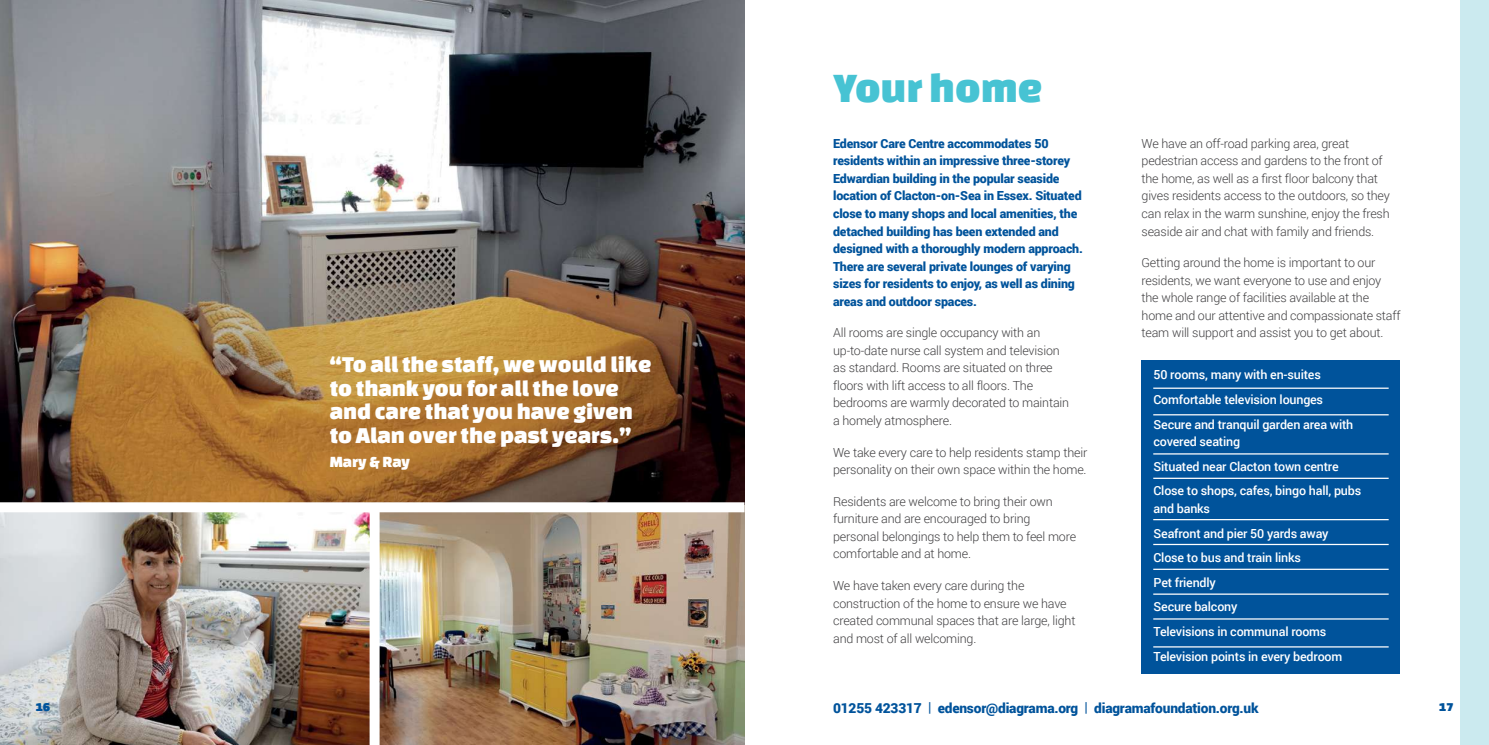
<style>
.page{position:relative;width:1489px;height:745px;background:#fff}
.page>*{position:absolute;margin:0;border:0;box-sizing:border-box;transform-origin:0 0}
.t1{font:43.38px "Changa One";color:#47c3d3}
.t2{font:23.62px/23.6px "Changa One";color:#fff}
.t3{font:16.25px "Changa One";color:#fff}
.t4{font:900 13.75px "Roboto";letter-spacing:-.015em;color:#00539b}
.t5{font:300 12.5px/17.5px "Roboto";letter-spacing:-.015em;color:#414042}
.t6{font:900 12.5px/17.5px "Roboto";letter-spacing:-.015em;color:#00539b}
.t7{font:500 12.5px/24.6px "Roboto";letter-spacing:-.015em;color:#fff}
.t8{font:12.5px "Changa One";color:#00539b}
.s1{font-weight:400}
</style>
<div class="page">
<img style="left:0;top:0;width:744px;height:502px">
<div style="left:1141px;top:360px;width:259px;height:313px;background:#00539b"></div>
<img style="left:0;top:512px;width:369px;height:232px">
<img style="left:379px;top:512px;width:365px;height:232px">
<hr style="left:1153px;top:387px;width:235px;height:1px;background:#fff">
<hr style="left:1153px;top:543px;width:235px;height:1px;background:#fff">
<hr style="left:1153px;top:414px;width:235px;height:1px;background:#fff">
<hr style="left:1153px;top:568px;width:235px;height:1px;background:#fff">
<hr style="left:1153px;top:453px;width:235px;height:1px;background:#fff">
<hr style="left:1153px;top:593px;width:235px;height:1px;background:#fff">
<hr style="left:1153px;top:477px;width:235px;height:1px;background:#fff">
<hr style="left:1153px;top:618px;width:235px;height:1px;background:#fff">
<hr style="left:1153px;top:646px;width:235px;height:1px;background:#fff">
<hr style="left:1153px;top:518px;width:235px;height:2px;background:#fff">
<div style="left:1460px;top:0;width:28px;height:744px;background:#cbeaef"></div>
<h2 class="t2" style="left:330px;top:352px;width:323px">“To all the staff, we would like to thank you for all the love and care that you have given to Alan over the past years.”</h2>
<h3 class="t3" style="left:330px;top:452px;width:82px">Mary &amp; Ray</h3>
<h1 class="t1" style="left:833px;top:64px;width:211px">Your home</h1>
<p class="t6" style="left:833px;top:134px;width:251px">Edensor Care Centre accommodates 50 residents within an impressive three-storey Edwardian building in the popular seaside location of Clacton-on-Sea in Essex. Situated close to many shops and local amenities, the detached building has been extended and designed with a thoroughly modern approach.<br>There are several private lounges of varying sizes for residents to enjoy, as well as dining areas and outdoor spaces.</p>
<p class="t5" style="left:833px;top:323px;width:237px">All rooms are single occupancy with an up-to-date nurse call system and television as standard. Rooms are situated on three floors with lift access to all floors. The bedrooms are warmly decorated to maintain a homely atmosphere.</p>
<p class="t5" style="left:833px;top:442px;width:256px">We take every care to help residents stamp their personality on their own space within the home.</p>
<p class="t5" style="left:833px;top:492px;width:244px">Residents are welcome to bring their own furniture and are encouraged to bring personal belongings to help them to feel more comfortable and at home.</p>
<p class="t5" style="left:833px;top:576px;width:244px">We have taken every care during the construction of the home to ensure we have created communal spaces that are large, light and most of all welcoming.</p>
<p class="t5" style="left:1141px;top:134px;width:250px">We have an off-road parking area, great pedestrian access and gardens to the front of the home, as well as a first floor balcony that gives residents access to the outdoors, so they can relax in the warm sunshine, enjoy the fresh seaside air and chat with family and friends.</p>
<p class="t5" style="left:1141px;top:253px;width:260px">Getting around the home is important to our residents, we want everyone to use and enjoy the whole range of facilities available at the home and our attentive and compassionate staff team will support and assist you to get about.</p>
<p class="t7" style="left:1153px;top:362px;width:201px">50 rooms, many with en-suites<br>Comfortable television lounges<br>Secure and tranquil garden area with</p>
<p class="t7" style="left:1153px;top:428px;width:209px">covered seating<br>Situated near Clacton town centre<br>Close to shops, cafes, bingo hall, pubs</p>
<p class="t7" style="left:1153px;top:495px;width:190px">and banks<br>Seafront and pier 50 yards away<br>Close to bus and train links<br>Pet friendly<br>Secure balcony<br>Televisions in communal rooms<br>Television points in every bedroom</p>
<p class="t8" style="left:35px;top:699px;width:16px">16</p>
<p class="t4" style="left:833px;top:697px;width:427px">01255 423317 <span class="s1">|</span> edensor@diagrama.org <span class="s1">|</span> diagramafoundation.org.uk</p>
<p class="t8" style="left:1438px;top:699px;width:16px">17</p>
</div>
